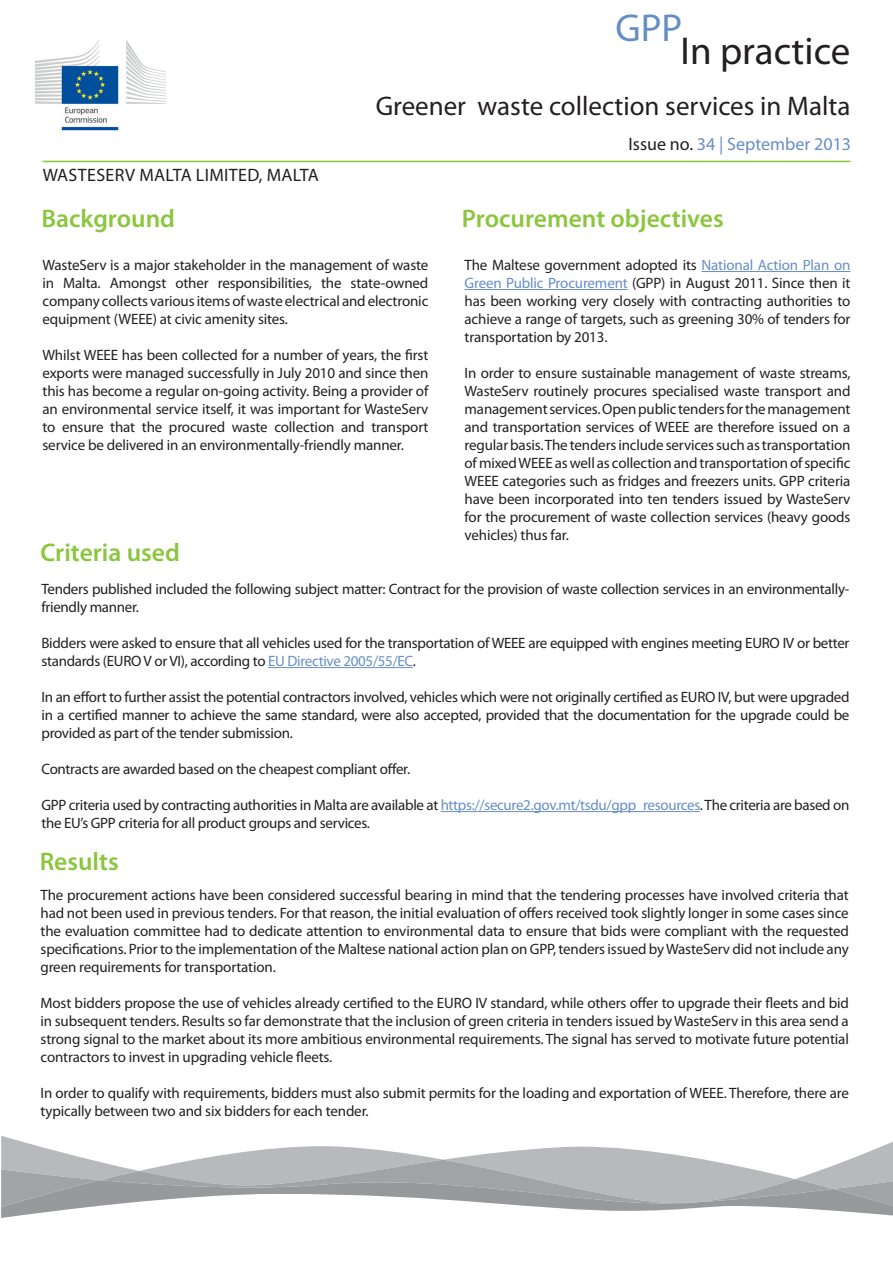
<style>
.page{position:relative;width:893px;height:1263px;background:#fff}
.page>*{position:absolute;margin:0;border:0;box-sizing:border-box;transform-origin:0 0}
.t1{font:39px "Myriad Pro";color:#231f20}
.t2{font:39px "Myriad Pro";color:#668ec6}
.t3{font:27px "Myriad Pro";color:#231f20}
.t4{font:600 25.5px "Myriad Pro";color:#8bc63e}
.t5{font:18px "Myriad Pro";letter-spacing:.02em;color:#231f20}
.t6{font:18px "Myriad Pro";color:#668ec6}
.t7{font:15px/18px "Myriad Pro";letter-spacing:-.02em;color:#231f20;text-align:justify}
.s1{color:#231f20}
.s2{color:#668ec6}
</style>
<div class="page">
<svg style="left:1px;top:1136px;width:90px;height:24px"></svg>
<svg style="left:194px;top:1141px;width:699px;height:19px"></svg>
<svg style="left:1px;top:1160px;width:892px;height:34px;background:#b2b3b6"></svg>
<svg style="left:1px;top:1194px;width:892px;height:24px"></svg>
<img style="left:35px;top:40px;width:131px;height:91px">
<hr style="left:43px;top:161px;width:807px;height:1px;background:#8bc63e">
<hr style="left:701px;top:271px;width:149px;height:1px;background:#668ec6">
<hr style="left:465px;top:289px;width:163px;height:1px;background:#668ec6">
<hr style="left:268px;top:667px;width:145px;height:1px;background:#668ec6">
<hr style="left:441px;top:811px;width:259px;height:1px;background:#668ec6">
<p class="t2" style="left:615px;top:4px;width:68px">GPP</p>
<p class="t1" style="left:680px;top:27px;width:171px">In practice</p>
<p class="t3" style="left:376px;top:89px;width:476px">Greener waste collection services in Malta</p>
<p class="t5" style="left:43px;top:163px;width:278px">WASTESERV MALTA LIMITED, MALTA</p>
<p class="t4" style="left:41px;top:202px;width:135px">Background</p>
<p class="t7" style="left:43px;top:256px;width:387px">WasteServ is a major stakeholder in the management of waste in Malta. Amongst other responsibilities, the state-owned company collects various items of waste electrical and electronic equipment (WEEE) at civic amenity sites.</p>
<p class="t7" style="left:43px;top:346px;width:387px">Whilst WEEE has been collected for a number of years, the first exports were managed successfully in July 2010 and since then this has become a regular on-going activity. Being a provider of an environmental service itself, it was important for WasteServ to ensure that the procured waste collection and transport service be delivered in an environmentally-friendly manner.</p>
<p class="t4" style="left:40px;top:536px;width:141px">Criteria used</p>
<p class="t6" style="left:629px;top:133px;width:224px"><span class="s1">Issue no.</span> 34 | September 2013</p>
<p class="t4" style="left:462px;top:202px;width:263px">Procurement objectives</p>
<p class="t7" style="left:465px;top:256px;width:387px">The Maltese government adopted its <span class="s2">National Action Plan on Green Public Procurement</span> (GPP) in August 2011. Since then it has been working very closely with contracting authorities to achieve a range of targets, such as greening 30% of tenders for transportation by 2013.</p>
<p class="t7" style="left:465px;top:364px;width:387px">In order to ensure sustainable management of waste streams, WasteServ routinely procures specialised waste transport and management services. Open public tenders for the management and transportation services of WEEE are therefore issued on a regular basis. The tenders include services such as transportation of mixed WEEE as well as collection and transportation of specific WEEE categories such as fridges and freezers units. GPP criteria have been incorporated into ten tenders issued by WasteServ for the procurement of waste collection services (heavy goods vehicles) thus far.</p>
<p class="t7" style="left:41px;top:580px;width:809px">Tenders published included the following subject matter: Contract for the provision of waste collection services in an environmentally&shy;friendly manner.</p>
<p class="t7" style="left:41px;top:634px;width:810px">Bidders were asked to ensure that all vehicles used for the transportation of WEEE are equipped with engines meeting EURO IV or better standards (EURO V or VI), according to <span class="s2">EU Directive 2005/55/EC</span>.</p>
<p class="t7" style="left:41px;top:688px;width:810px">In an effort to further assist the potential contractors involved, vehicles which were not originally certified as EURO IV, but were upgraded in a certified manner to achieve the same standard, were also accepted, provided that the documentation for the upgrade could be provided as part of the tender submission.</p>
<p class="t7" style="left:41px;top:760px;width:370px">Contracts are awarded based on the cheapest compliant offer.</p>
<p class="t7" style="left:41px;top:796px;width:809px">GPP criteria used by contracting authorities in Malta are available at <span class="s2">https://secure2.gov.mt/tsdu/gpp_resources</span>. The criteria are based on the EU’s GPP criteria for all product groups and services.</p>
<p class="t4" style="left:40px;top:845px;width:81px">Results</p>
<p class="t7" style="left:41px;top:886px;width:810px">The procurement actions have been considered successful bearing in mind that the tendering processes have involved criteria that had not been used in previous tenders. For that reason, the initial evaluation of offers received took slightly longer in some cases since the evaluation committee had to dedicate attention to environmental data to ensure that bids were compliant with the requested specifications. Prior to the implementation of the Maltese national action plan on GPP, tenders issued by WasteServ did not include any green requirements for transportation.</p>
<p class="t7" style="left:41px;top:994px;width:810px">Most bidders propose the use of vehicles already certified to the EURO IV standard, while others offer to upgrade their fleets and bid in subsequent tenders. Results so far demonstrate that the inclusion of green criteria in tenders issued by WasteServ in this area send a strong signal to the market about its more ambitious environmental requirements. The signal has served to motivate future potential contractors to invest in upgrading vehicle fleets.</p>
<p class="t7" style="left:41px;top:1084px;width:810px">In order to qualify with requirements, bidders must also submit permits for the loading and exportation of WEEE. Therefore, there are typically between two and six bidders for each tender.</p>
</div>
